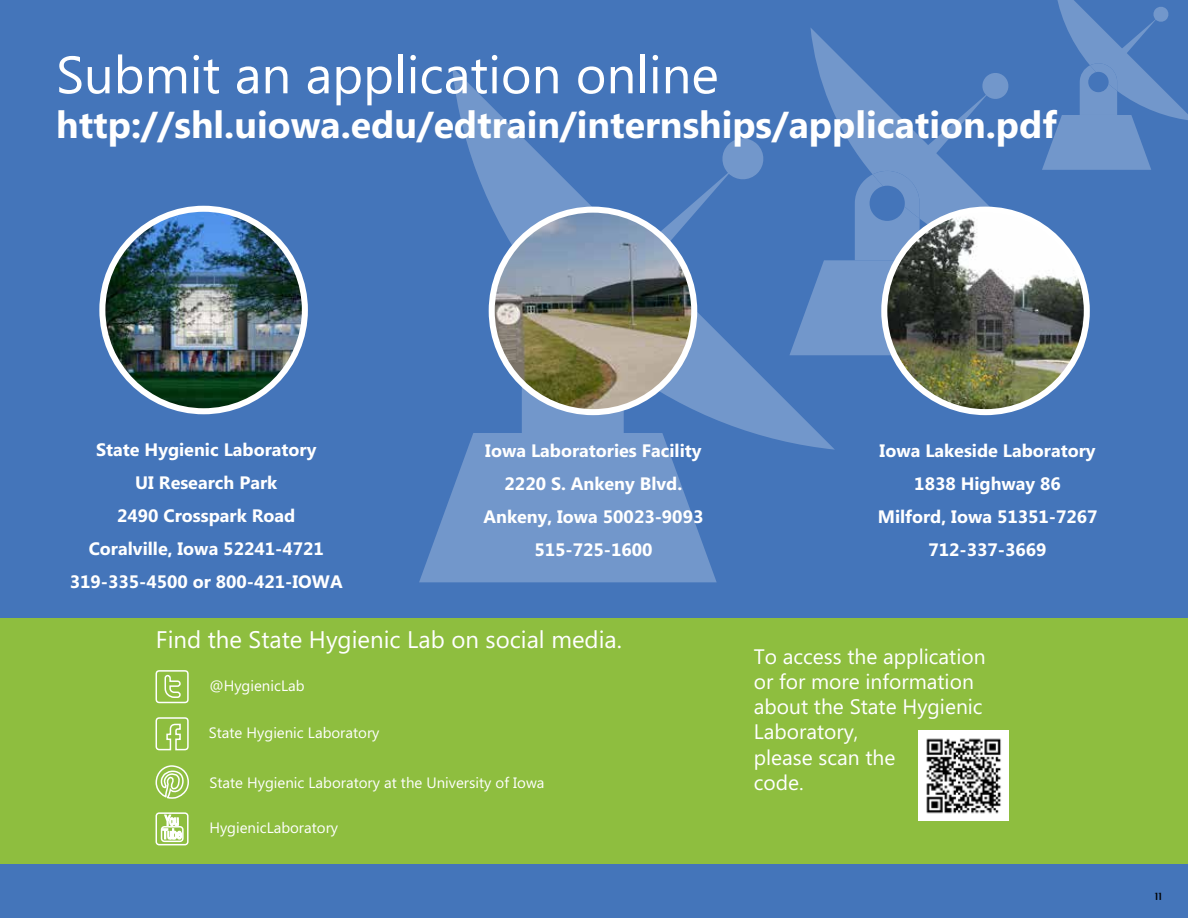
<style>
.page{position:relative;width:1188px;height:918px;background:#4475ba}
.page>*{position:absolute;margin:0;border:0;box-sizing:border-box;transform-origin:0 0}
.t1{font:52.5px "Microsoft Phags Pa";color:#fff}
.t2{font:700 37.5px "Microsoft Phags Pa";color:#fff}
.t3{font:24px "Microsoft Phags Pa";color:#fff}
.t4{font:21px/25.2px "Microsoft Phags Pa";color:#fff}
.t5{font:700 18px/33px "Microsoft Phags Pa";color:#fff;text-align:center}
.t6{font:15px "Microsoft Phags Pa";color:#fff}
.t7{font:15px "Nyala";color:#000}
</style>
<div class="page">
<svg style="left:452px;top:67px;width:383px;height:383px"></svg>
<svg style="left:522px;top:136px;width:243px;height:297px"></svg>
<svg style="left:419px;top:433px;width:298px;height:149px;fill:#7297cb"></svg>
<svg style="left:810px;top:28px;width:244px;height:208px"></svg>
<svg style="left:789px;top:72px;width:221px;height:283px"></svg>
<svg style="left:1042px;top:0;width:146px;height:170px"></svg>
<div style="left:0;top:619px;width:1188px;height:245px;background:#8ebe3f"></div>
<img style="left:884px;top:210px;width:203px;height:202px;border-radius:101px">
<div style="left:881px;top:207px;width:209px;height:208px;border:6px solid #fff;border-radius:50%"></div>
<img style="left:102px;top:209px;width:203px;height:202px;border-radius:101px">
<div style="left:99px;top:206px;width:209px;height:208px;border:6px solid #fff;border-radius:50%"></div>
<img style="left:492px;top:210px;width:202px;height:202px;border-radius:101px">
<div style="left:489px;top:207px;width:208px;height:208px;border:6px solid #fff;border-radius:50%"></div>
<svg style="left:155px;top:717px;width:34px;height:34px"></svg>
<svg style="left:155px;top:670px;width:34px;height:34px"></svg>
<svg style="left:155px;top:765px;width:34px;height:34px"></svg>
<div style="left:156px;top:812px;width:33px;height:33px;border:2px solid #fff;border-radius:3px"></div>
<svg style="left:161px;top:813px;width:22px;height:26px"></svg>
<div style="left:161px;top:826px;width:23px;height:16px;border:2px solid #fff;border-radius:3px"></div>
<img style="left:918px;top:731px;width:90px;height:90px">
<h1 class="t1" style="left:56px;top:38px;width:664px">Submit an application online</h1>
<h2 class="t2" style="left:56px;top:98px;width:1002px">http://shl.uiowa.edu/edtrain/internships/application.pdf</h2>
<p class="t5" style="left:70px;top:432px;width:274px">State Hygienic Laboratory<br>UI Research Park<br>2490 Crosspark Road<br>Coralville, Iowa 52241-4721<br>319-335-4500 or 800-421-IOWA</p>
<p class="t5" style="left:483px;top:433px;width:221px">Iowa Laboratories Facility<br>2220 S. Ankeny Blvd.<br>Ankeny, Iowa 50023-9093<br>515-725-1600</p>
<p class="t5" style="left:878px;top:433px;width:221px">Iowa Lakeside Laboratory<br>1838 Highway 86<br>Milford, Iowa 51351-7267<br>712-337-3669</p>
<h3 class="t3" style="left:156px;top:623px;width:467px">Find the State Hygienic Lab on social media.</h3>
<p class="t6" style="left:209px;top:676px;width:97px">@HygienicLab</p>
<p class="t6" style="left:209px;top:722px;width:172px">State Hygienic Laboratory</p>
<p class="t6" style="left:209px;top:772px;width:337px">State Hygienic Laboratory at the University of Iowa</p>
<p class="t6" style="left:209px;top:818px;width:130px">HygienicLaboratory</p>
<p class="t4" style="left:754px;top:643px;width:233px">To access the application or for more information about the State Hygienic<br>Laboratory,<br>please scan the<br>code.</p>
<p class="t7" style="left:1155px;top:887px;width:9px">11</p>
</div>
